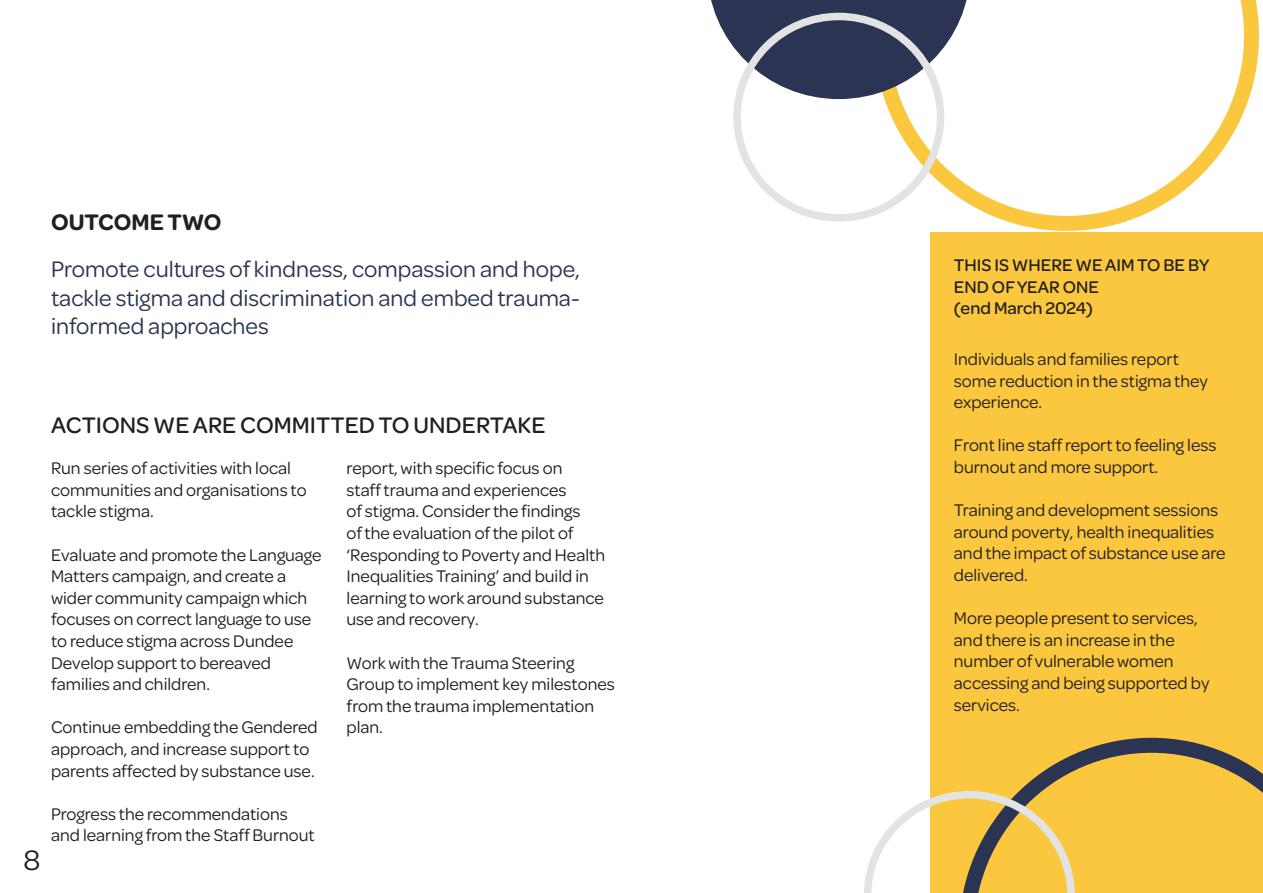
<style>
.page{position:relative;width:1263px;height:893px;background:#fff}
.page>*{position:absolute;margin:0;border:0;box-sizing:border-box;transform-origin:0 0}
.t1{font:30px "Omnes";color:#231f20}
.t2{font:24px/28.8px "Omnes";color:#2b3553;text-align:justify}
.t3{font:500 24px "Omnes";color:#231f20}
.t4{font:600 24px "Omnes";color:#231f20}
.t5{font:18px/21.6px "Omnes";color:#231f20}
.t6{font:500 18px/21.6px "Omnes";color:#231f20}
</style>
<div class="page">
<div style="left:930px;top:233px;width:333px;height:660px;background:#fac73e"></div>
<svg style="left:874px;top:0;width:385px;height:231px"></svg>
<svg style="left:711px;top:0;width:259px;height:99px"></svg>
<div style="left:733px;top:13px;width:211px;height:209px;border:8px solid #e2e4e4;border-radius:50%"></div>
<svg style="left:1019px;top:738px;width:244px;height:55px"></svg>
<svg style="left:864px;top:791px;width:211px;height:102px"></svg>
<p class="t4" style="left:51px;top:205px;width:172px">OUTCOME TWO</p>
<p class="t2" style="left:51px;top:253px;width:531px">Promote cultures of kindness, compassion and hope, tackle stigma and discrimination and embed trauma&shy;informed approaches</p>
<h1 class="t1" style="left:23px;top:840px;width:18px">8</h1>
<p class="t3" style="left:51px;top:409px;width:496px">ACTIONS WE ARE COMMITTED TO UNDERTAKE</p>
<p class="t5" style="left:51px;top:456px;width:257px">Run series of activities with local communities and organisations to tackle stigma.</p>
<p class="t5" style="left:51px;top:543px;width:272px">Evaluate and promote the Language<br>Matters campaign, and create a wider community campaign which focuses on correct language to use to reduce stigma across Dundee</p>
<p class="t5" style="left:51px;top:651px;width:222px">Develop support to bereaved families and children.</p>
<p class="t5" style="left:51px;top:716px;width:268px">Continue embedding the Gendered approach, and increase support to parents affected by substance use.</p>
<p class="t5" style="left:51px;top:802px;width:265px">Progress the recommendations and learning from the Staff Burnout</p>
<p class="t5" style="left:347px;top:456px;width:260px">report, with specific focus on<br>staff trauma and experiences<br>of stigma. Consider the findings<br>of the evaluation of the pilot of ‘Responding to Poverty and Health<br>Inequalities Training’ and build in learning to work around substance use and recovery.</p>
<p class="t5" style="left:347px;top:651px;width:270px">Work with the Trauma Steering<br>Group to implement key milestones from the trauma implementation plan.</p>
<p class="t6" style="left:954px;top:253px;width:257px">THIS IS WHERE WE AIM TO BE BY<br>END OF YEAR ONE</p>
<p class="t6" style="left:954px;top:296px;width:140px">(end March 2024)</p>
<p class="t5" style="left:954px;top:347px;width:256px">Individuals and families report some reduction in the stigma they experience.</p>
<p class="t5" style="left:954px;top:434px;width:264px">Front line staff report to feeling less burnout and more support.</p>
<p class="t5" style="left:954px;top:498px;width:273px">Training and development sessions around poverty, health inequalities and the impact of substance use are delivered.</p>
<p class="t5" style="left:954px;top:606px;width:257px">More people present to services, and there is an increase in the number of vulnerable women accessing and being supported by services.</p>
</div>
